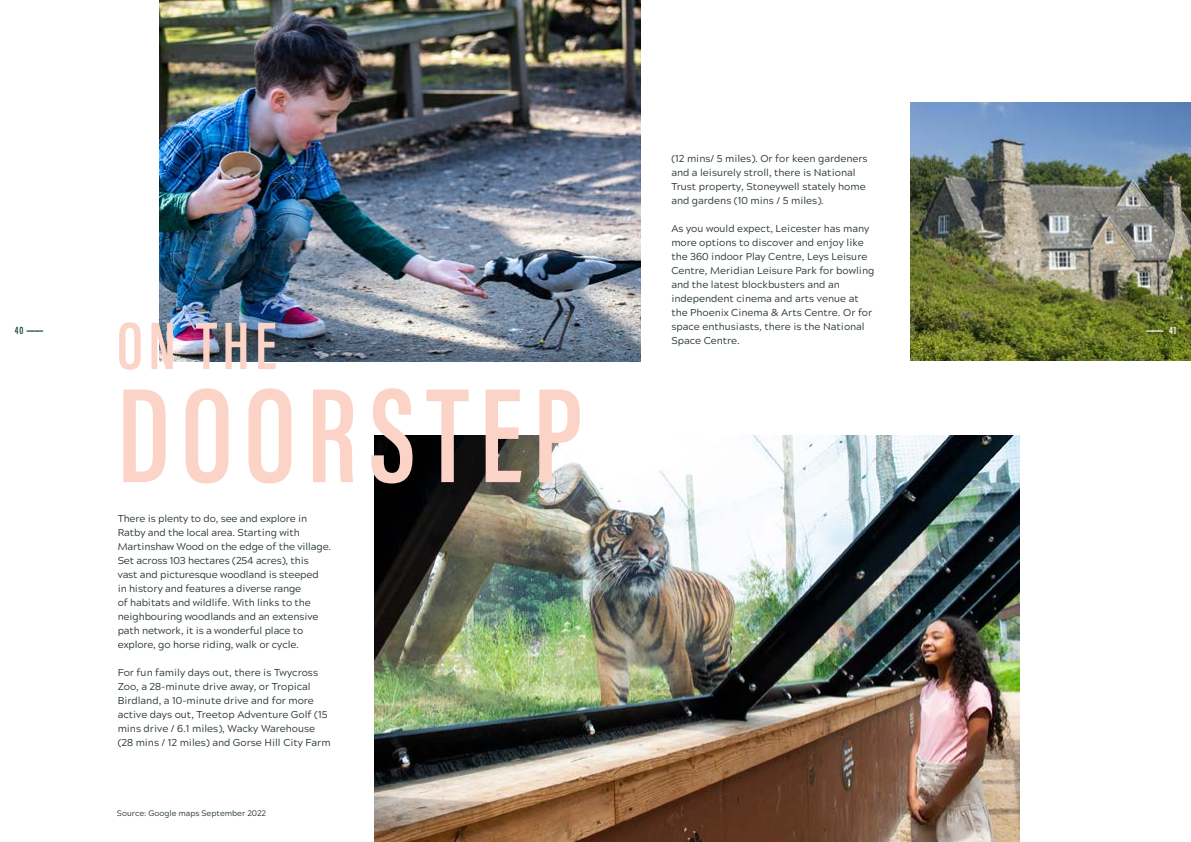
<style>
.page{position:relative;width:1191px;height:842px;background:#fff}
.page>*{position:absolute;margin:0;border:0;box-sizing:border-box;transform-origin:0 0}
.t1{font:138.5px "Acumin Variable Concept";letter-spacing:.08em;color:#fbd4c7}
.t2{font:69.2px "Acumin Variable Concept";color:#fbd4c7}
.t3{font:11px "Acumin Variable Concept";color:#1f493e}
.t4{font:11px "Acumin Variable Concept";color:#fff}
.t5{font:10px/14px "Acherus Grotesque";color:#22322d}
.t6{font:8px "Acherus Grotesque";color:#22322d}
</style>
<div class="page">
<img style="left:159px;top:0;width:482px;height:362px">
<img style="left:374px;top:435px;width:645px;height:407px">
<img style="left:910px;top:102px;width:281px;height:258px">
<p class="t3" style="left:15px;top:322px;width:30px">4 0 ——-—</p>
<h2 class="t2" style="left:117px;top:297px;width:161px">ON THE</h2>
<h1 class="t1" style="left:117px;top:339px;width:467px">DOORSTEP</h1>
<p class="t5" style="left:118px;top:511px;width:215px">There is plenty to do, see and explore in Ratby and the local area. Starting with Martinshaw Wood on the edge of the village.<br>Set across 103 hectares (254 acres), this<br>vast and picturesque woodland is steeped<br>in history and features a diverse range<br>of habitats and wildlife. With links to the neighbouring woodlands and an extensive path network, it is a wonderful place to explore, go horse riding, walk or cycle.</p>
<p class="t5" style="left:118px;top:665px;width:214px">For fun family days out, there is Twycross Zoo, a 28-minute drive away, or Tropical Birdland, a 10-minute drive and for more active days out, Treetop Adventure Golf (15 mins drive / 6.1 miles), Wacky Warehouse (28 mins / 12 miles) and Gorse Hill City Farm</p>
<p class="t6" style="left:117px;top:806px;width:151px">Source: Google maps September 2022</p>
<p class="t5" style="left:671px;top:151px;width:198px">(12 mins/ 5 miles). Or for keen gardeners and a leisurely stroll, there is National Trust property, Stoneywell stately home and gardens (10 mins / 5 miles).</p>
<p class="t5" style="left:671px;top:221px;width:204px">As you would expect, Leicester has many more options to discover and enjoy like the 360 indoor Play Centre, Leys Leisure Centre, Meridian Leisure Park for bowling and the latest blockbusters and an independent cinema and arts venue at the Phoenix Cinema &amp; Arts Centre. Or for space enthusiasts, there is the National Space Centre.</p>
<p class="t4" style="left:1146px;top:322px;width:31px">——-— 4 1</p>
</div>
